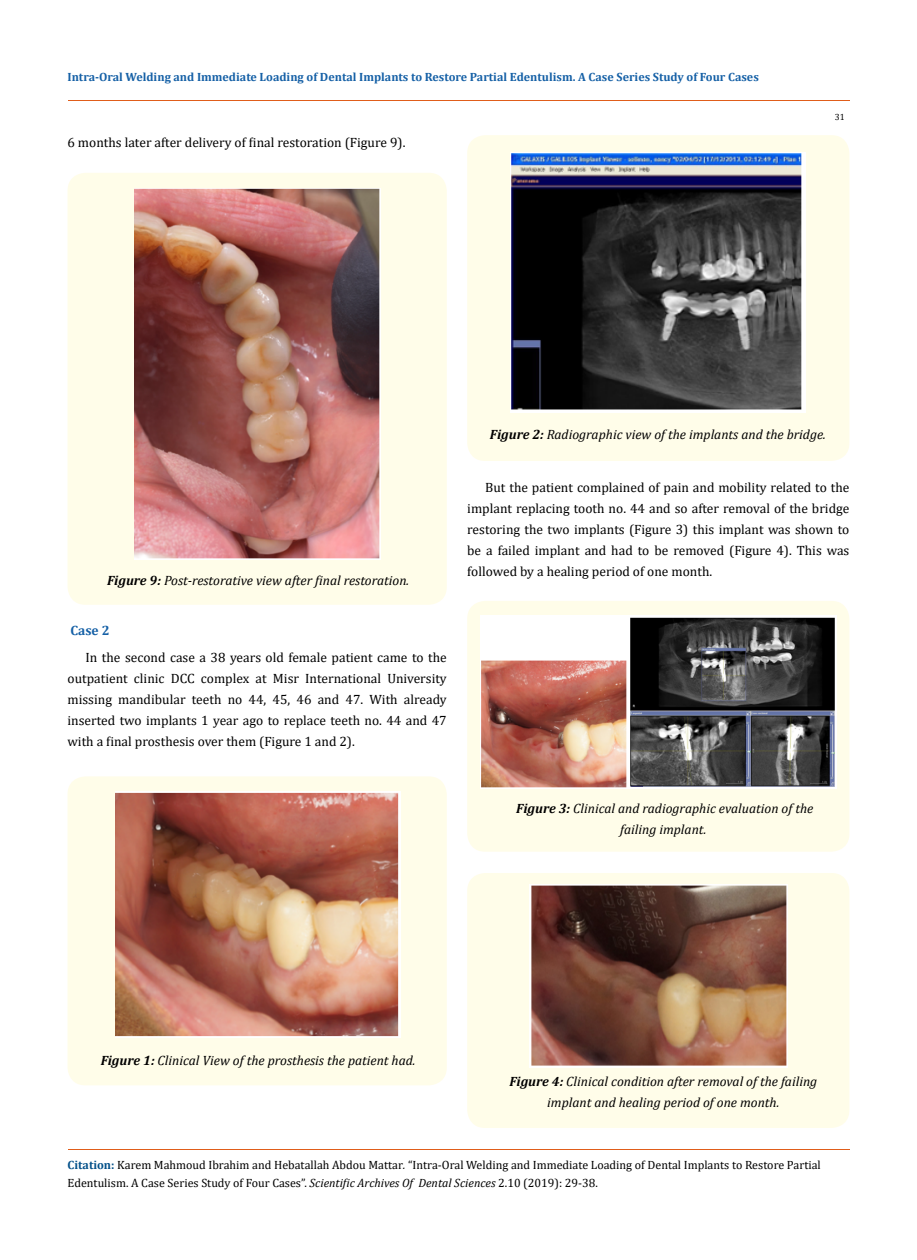
<style>
.page{position:relative;width:917px;height:1260px;background:#fff}
.page>*{position:absolute;margin:0;border:0;box-sizing:border-box;transform-origin:0 0}
.t1{font:13.5px/21px "Cambria";color:#000;text-align:justify}
.t2{font:italic 13.5px/21px "Cambria";color:#000;text-align:center}
.t3{font:700 13.5px "Cambria";color:#1560a6}
.t4{font:12px/18px "Cambria";color:#000}
.t5{font:700 12px "Cambria";color:#1560a6}
.t6{font:9px "Cambria";color:#000}
.s1{font-weight:700}
.s2{font-weight:700;color:#035089}
.s3{font-style:italic}
</style>
<div class="page">
<hr style="left:68px;top:101px;width:781px;height:1px;background:#e05d1a">
<div style="left:68px;top:173px;width:379px;height:432px;background:#fffde9;border-radius:18px"></div>
<img style="left:134px;top:188px;width:246px;height:371px">
<div style="left:67px;top:776px;width:380px;height:309px;background:#fffde9;border-radius:18px"></div>
<img style="left:116px;top:791px;width:284px;height:246px">
<div style="left:467px;top:135px;width:382px;height:326px;background:#fffde9;border-radius:18px"></div>
<img style="left:511px;top:153px;width:294px;height:260px">
<div style="left:467px;top:601px;width:382px;height:251px;background:#fffde9;border-radius:18px"></div>
<img style="left:480px;top:615px;width:356px;height:173px">
<div style="left:467px;top:873px;width:382px;height:255px;background:#fffde9;border-radius:18px"></div>
<img style="left:529px;top:885px;width:258px;height:182px">
<hr style="left:68px;top:1149px;width:781px;height:1px;background:#e05d1a">
<p class="t5" style="left:68px;top:68px;width:692px">Intra-Oral Welding and Immediate Loading of Dental Implants to Restore Partial Edentulism. A Case Series Study of Four Cases</p>
<p class="t1" style="left:67px;top:131px;width:339px">6 months later after delivery of final restoration (Figure 9).</p>
<p class="t6" style="left:834px;top:112px;width:11px">31</p>
<p class="t2" style="left:490px;top:423px;width:337px"><span class="s1">Figure 2:</span> Radiographic view of the implants and the bridge.</p>
<p class="t2" style="left:107px;top:570px;width:304px"><span class="s1">Figure 9:</span> Post-restorative view after final restoration.</p>
<p class="t3" style="left:70px;top:621px;width:41px">Case 2</p>
<p class="t1" style="left:67px;top:647px;width:381px;text-indent:18px">In the second case a 38 years old female patient came to the outpatient clinic DCC complex at Misr International University missing mandibular teeth no 44, 45, 46 and 47. With already inserted two implants 1 year ago to replace teeth no. 44 and 47 with a final prosthesis over them (Figure 1 and 2).</p>
<p class="t1" style="left:467px;top:477px;width:384px;text-indent:18px">But the patient complained of pain and mobility related to the implant replacing tooth no. 44 and so after removal of the bridge restoring the two implants (Figure 3) this implant was shown to be a failed implant and had to be removed (Figure 4). This was followed by a healing period of one month.</p>
<p class="t2" style="left:516px;top:797px;width:298px"><span class="s1">Figure 3:</span> Clinical and radiographic evaluation of the failing implant.</p>
<p class="t2" style="left:101px;top:1049px;width:316px"><span class="s1">Figure 1:</span> Clinical View of the prosthesis the patient had.</p>
<p class="t2" style="left:509px;top:1071px;width:309px"><span class="s1">Figure 4:</span> Clinical condition after removal of the failing implant and healing period of one month.</p>
<p class="t4" style="left:68px;top:1155px;width:754px"><span class="s2">Citation:</span> Karem Mahmoud Ibrahim and Hebatallah Abdou Mattar<span class="s3">.</span> “Intra-Oral Welding and Immediate Loading of Dental Implants to Restore Partial<br>Edentulism. A Case Series Study of Four Cases”. <span class="s3">Scientific Archives Of Dental Sciences</span> 2.10 (2019): 29-38.</p>
</div>
